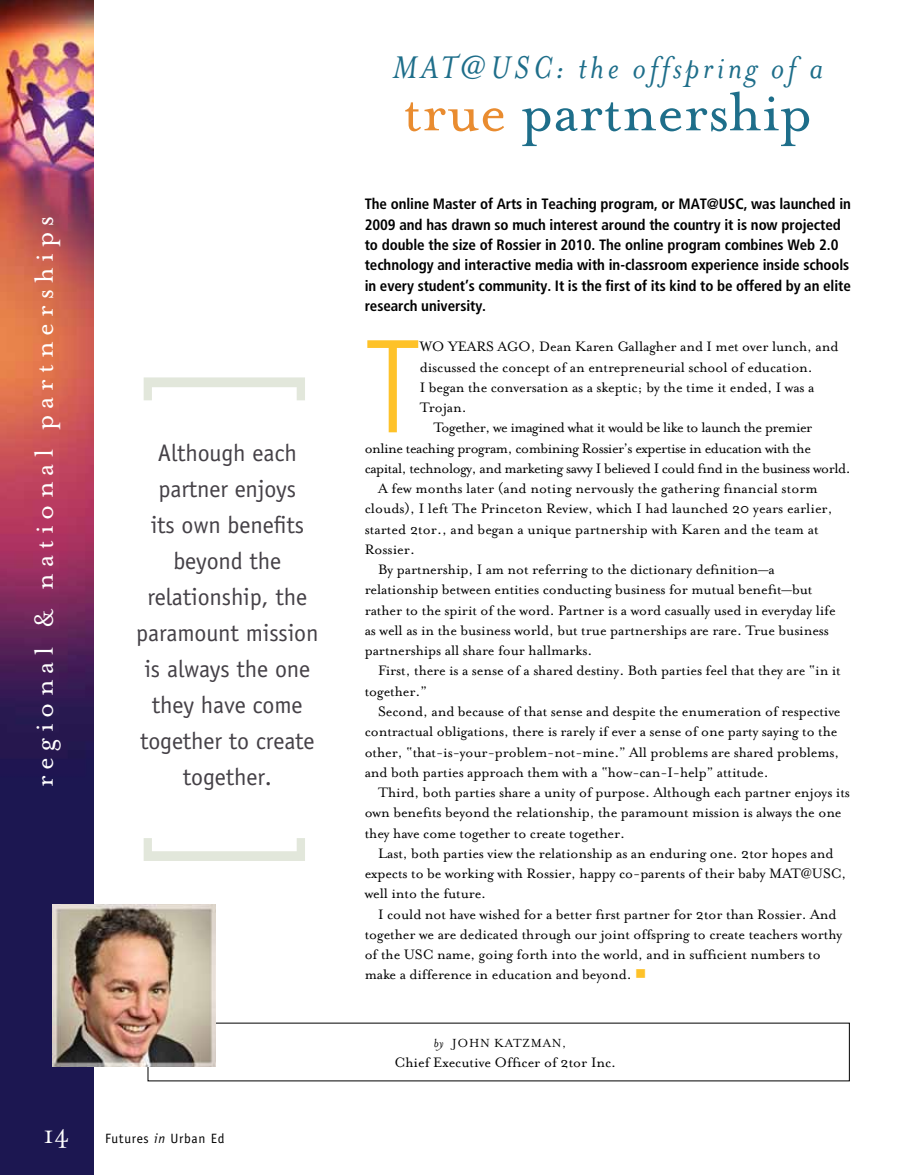
<style>
.page{position:relative;width:905px;height:1175px;background:#fff}
.page>*{position:absolute;margin:0;border:0;box-sizing:border-box;transform-origin:0 0}
.t1{font:300 condensed 180px "Frutiger";color:#e2e7db}
.t2{font:300 condensed 131.85px "Frutiger";color:#fec229}
.t3{font:63px "Mrs Eaves Roman";color:#1e6e8a}
.t4{font:italic 36px "Mrs Eaves";letter-spacing:.1em;color:#1e6e8a}
.t5{font:30px "Mrs Eaves Roman";letter-spacing:.2em;color:#fff}
.t6{font:24px/36px "Officina Sans";letter-spacing:-.005em;color:#454147;text-align:center}
.t7{font:15.75px "Mrs Eaves Roman";letter-spacing:-.005em;color:#000}
.t8{font:15.75px "Mrs Eaves Roman";letter-spacing:-.03em;color:#000}
.t9{font:700 condensed 15px/20.2px "Frutiger";letter-spacing:-.005em;color:#000}
.t10{font:13.5px "Officina Sans";letter-spacing:.05em;color:#000}
.t11{font:13.5px "Mrs Eaves Roman";color:#000}
.s1{font-family:"Mrs Eaves Roman";font-size:28.5px;color:#fff}
.s2{font-style:italic}
.s3{color:#e98c30}
.s4{color:#fec229}
.s5{font-family:"Mrs Eaves";font-style:italic}
</style>
<div class="page">
<img style="left:0;top:0;width:93px;height:1174px">
<img style="left:53px;top:904px;width:162px;height:162px">
<h3 class="t5" style="left:28px;top:786px;width:572px;rotate:-90deg">regional &amp; national partnerships</h3>
<h1 class="t1" style="left:333px;top:363px;width:48px;rotate:90deg">[</h1>
<h3 class="t6" style="left:136px;top:435px;width:184px">Although each partner enjoys<br>its own benefits beyond the relationship, the paramount mission is always the one they have come together to create together.</h3>
<h1 class="t1" style="left:333px;top:828px;width:48px;rotate:90deg">]</h1>
<p class="t10" style="left:44px;top:1130px;width:182px"><span class="s1">14</span> Futures <span class="s2">in</span> Urban Ed</p>
<h3 class="t4" style="left:392px;top:48px;width:432px">MAT@USC: the offspring of a</h3>
<h3 class="t3" style="left:403px;top:77px;width:410px"><span class="s3">true</span> partnership</h3>
<p class="t9" style="left:364px;top:194px;width:488px">The online Master of Arts in Teaching program, or MAT@USC, was launched in 2009 and has drawn so much interest around the country it is now projected to double the size of Rossier in 2010. The online program combines Web 2.0 technology and interactive media with in-classroom experience inside schools in every student’s community. It is the first of its kind to be offered by an elite research university.</p>
<h2 class="t2" style="left:364px;top:312px;width:58px">T</h2>
<p class="t7" style="left:420px;top:338px;width:48px">wo years</p>
<p class="t7" style="left:497px;top:338px;width:12px">ago</p>
<p class="t7" style="left:530px;top:338px;width:309px">, Dean Karen Gallagher and I met over lunch, and</p>
<p class="t7" style="left:420px;top:358px;width:394px">discussed the concept of an entrepreneurial school of education.</p>
<p class="t7" style="left:420px;top:378px;width:396px">I began the conversation as a skeptic; by the time it ended, I was a</p>
<p class="t7" style="left:420px;top:399px;width:48px">Trojan.</p>
<p class="t8" style="left:433px;top:419px;width:380px">Together, we imagined what it would be like to launch the premier</p>
<p class="t8" style="left:365px;top:439px;width:448px">online teaching program, combining Rossier’s expertise in education with the</p>
<p class="t8" style="left:365px;top:459px;width:487px">capital, technology, and marketing savvy I believed I could find in the business world.</p>
<p class="t7" style="left:378px;top:480px;width:441px">A few months later (and noting nervously the gathering financial storm</p>
<p class="t7" style="left:365px;top:500px;width:469px">clouds), I left The Princeton Review, which I had launched 20 years earlier,</p>
<p class="t7" style="left:365px;top:520px;width:455px">started 2tor., and began a unique partnership with Karen and the team at</p>
<p class="t7" style="left:365px;top:540px;width:52px">Rossier.</p>
<p class="t7" style="left:378px;top:561px;width:398px">By partnership, I am not referring to the dictionary definition—a</p>
<p class="t7" style="left:365px;top:581px;width:449px">relationship between entities conducting business for mutual benefit—but</p>
<p class="t7" style="left:365px;top:601px;width:472px">rather to the spirit of the word. Partner is a word casually used in everyday life</p>
<p class="t7" style="left:365px;top:621px;width:466px">as well as in the business world, but true partnerships are rare. True business</p>
<p class="t7" style="left:365px;top:642px;width:229px">partnerships all share four hallmarks.</p>
<p class="t7" style="left:378px;top:662px;width:464px">First, there is a sense of a shared destiny. Both parties feel that they are “in it</p>
<p class="t7" style="left:365px;top:682px;width:64px">together.”</p>
<p class="t7" style="left:378px;top:702px;width:464px">Second, and because of that sense and despite the enumeration of respective</p>
<p class="t7" style="left:365px;top:723px;width:474px">contractual obligations, there is rarely if ever a sense of one party saying to the</p>
<p class="t7" style="left:365px;top:743px;width:476px">other, “that-is-your-problem-not-mine.” All problems are shared problems,</p>
<p class="t7" style="left:365px;top:763px;width:405px">and both parties approach them with a “how-can-I-help” attitude.</p>
<p class="t7" style="left:378px;top:784px;width:473px">Third, both parties share a unity of purpose. Although each partner enjoys its</p>
<p class="t7" style="left:365px;top:804px;width:478px">own benefits beyond the relationship, the paramount mission is always the one</p>
<p class="t7" style="left:365px;top:824px;width:262px">they have come together to create together.</p>
<p class="t7" style="left:378px;top:844px;width:457px">Last, both parties view the relationship as an enduring one. 2tor hopes and</p>
<p class="t7" style="left:365px;top:865px;width:483px">expects to be working with Rossier, happy co-parents of their baby MAT@USC,</p>
<p class="t7" style="left:365px;top:885px;width:123px">well into the future.</p>
<p class="t7" style="left:378px;top:905px;width:460px">I could not have wished for a better first partner for 2tor than Rossier. And</p>
<p class="t7" style="left:365px;top:925px;width:479px">together we are dedicated through our joint offspring to create teachers worthy</p>
<p class="t7" style="left:365px;top:946px;width:457px">of the USC name, going forth into the world, and in sufficient numbers to</p>
<p class="t7" style="left:365px;top:966px;width:283px">make a difference in education and beyond. <span class="s4">■</span></p>
<p class="t11" style="left:434px;top:1035px;width:35px"><span class="s5">by</span> john</p>
<p class="t11" style="left:494px;top:1035px;width:10px">kat</p>
<p class="t11" style="left:522px;top:1035px;width:20px">zman</p>
<p class="t11" style="left:562px;top:1035px;width:6px">,</p>
<p class="t7" style="left:394px;top:1053px;width:223px">Chief Executive Officer of 2tor Inc.</p>
</div>
